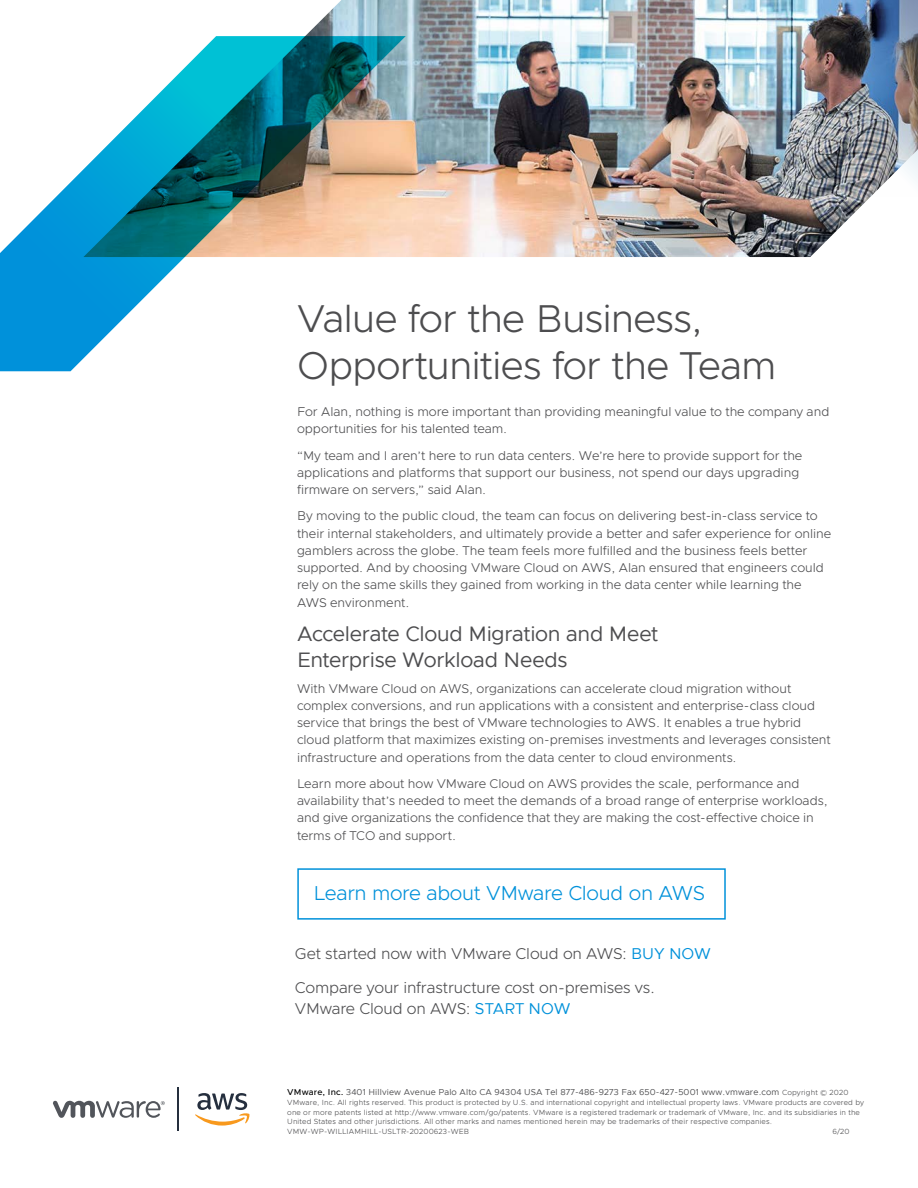
<style>
.page{position:relative;width:918px;height:1188px;background:#fff}
.page>*{position:absolute;margin:0;border:0;box-sizing:border-box;transform-origin:0 0}
._1a__MAIN_TITLE{font:300 39px/46.5px "Metropolis";letter-spacing:-.025em;color:#4d4d4f}
._1b__MAIN_SUB_TITLE{font:21px/25.5px "Metropolis";letter-spacing:-.015em;color:#4d4d4f}
._3a__BODY_TEXT{font:300 20.25px "Metropolis";letter-spacing:-.02em;color:#0091da}
._3a__BODY_TEXT-2{font:300 15.75px/21px "Metropolis";letter-spacing:-.01em;color:#4d4d4f}
._3a__BODY_TEXT-3{font:300 12.75px/17.2px "Metropolis";color:#4d4d4f}
.t1{font:8.7px "Metropolis";letter-spacing:.015em;color:#4d4d4f}
.t2{font:300 7.5px/9.8px "Metropolis";letter-spacing:.015em;color:#4d4d4f}
.s1{font-weight:400;color:#0091da}
.s2{font-weight:500;color:#000}
.s3{font-weight:300;font-size:7.5px}
</style>
<div class="page">
<hr style="left:177px;top:1088px;width:1px;height:43px;background:#252f3e">
<svg style="left:195px;top:1093px;width:55px;height:33px"></svg>
<svg style="left:53px;top:1100px;width:112px;height:18px"></svg>
<img style="left:305px;top:0;width:563px;height:257px">
<img style="left:684px;top:0;width:234px;height:199px">
<svg style="left:0;top:36px;width:406px;height:335px"></svg>
<div style="left:297px;top:868px;width:429px;height:52px;border:2px solid #0091da"></div>
<p class="_1a__MAIN_TITLE" style="left:297px;top:295px;width:481px">Value for the Business,<br>Opportunities for the Team</p>
<p class="_3a__BODY_TEXT-3" style="left:297px;top:403px;width:534px">For Alan, nothing is more important than providing meaningful value to the company and opportunities for his talented team.</p>
<p class="_3a__BODY_TEXT-3" style="left:297px;top:447px;width:507px">“My team and I aren’t here to run data centers. We’re here to provide support for the applications and platforms that support our business, not spend our days upgrading firmware on servers,” said Alan.</p>
<p class="_3a__BODY_TEXT-3" style="left:297px;top:507px;width:536px">By moving to the public cloud, the team can focus on delivering best-in-class service to their internal stakeholders, and ultimately provide a better and safer experience for online gamblers across the globe. The team feels more fulfilled and the business feels better supported. And by choosing VMware Cloud on AWS, Alan ensured that engineers could rely on the same skills they gained from working in the data center while learning the AWS environment.</p>
<p class="_1b__MAIN_SUB_TITLE" style="left:297px;top:621px;width:363px">Accelerate Cloud Migration and Meet<br>Enterprise Workload Needs</p>
<p class="_3a__BODY_TEXT-3" style="left:297px;top:680px;width:535px">With VMware Cloud on AWS, organizations can accelerate cloud migration without complex conversions, and run applications with a consistent and enterprise-class cloud service that brings the best of VMware technologies to AWS. It enables a true hybrid cloud platform that maximizes existing on-premises investments and leverages consistent infrastructure and operations from the data center to cloud environments.</p>
<p class="_3a__BODY_TEXT-3" style="left:297px;top:775px;width:532px">Learn more about how VMware Cloud on AWS provides the scale, performance and availability that’s needed to meet the demands of a broad range of enterprise workloads, and give organizations the confidence that they are making the cost-effective choice in terms of TCO and support.</p>
<p class="_3a__BODY_TEXT" style="left:314px;top:880px;width:393px">Learn more about VMware Cloud on AWS</p>
<p class="_3a__BODY_TEXT-2" style="left:295px;top:943px;width:418px">Get started now with VMware Cloud on AWS: <span class="s1">BUY NOW</span></p>
<p class="_3a__BODY_TEXT-2" style="left:295px;top:977px;width:362px">Compare your infrastructure cost on-premises vs.<br>VMware Cloud on AWS: <span class="s1">START NOW</span></p>
<p class="t1" style="left:287px;top:1087px;width:563px"><span class="s2">VMware, Inc.</span> 3401 Hillview Avenue Palo Alto CA 94304 USA Tel 877-486-9273 Fax 650-427-5001 www.vmware.com <span class="s3">Copyright © 2020</span></p>
<p class="t2" style="left:287px;top:1097px;width:578px">VMware, Inc. All rights reserved. This product is protected by U.S. and international copyright and intellectual property laws. VMware products are covered by one or more patents listed at http://www.vmware.com/go/patents. VMware is a registered trademark or trademark of VMware, Inc. and its subsidiaries in the United States and other jurisdictions. All other marks and names mentioned herein may be trademarks of their respective companies.<br>VMW-WP-WILLIAMHILL-USLTR-20200623-WEB</p>
<p class="t2" style="left:832px;top:1127px;width:19px">6/20</p>
</div>
